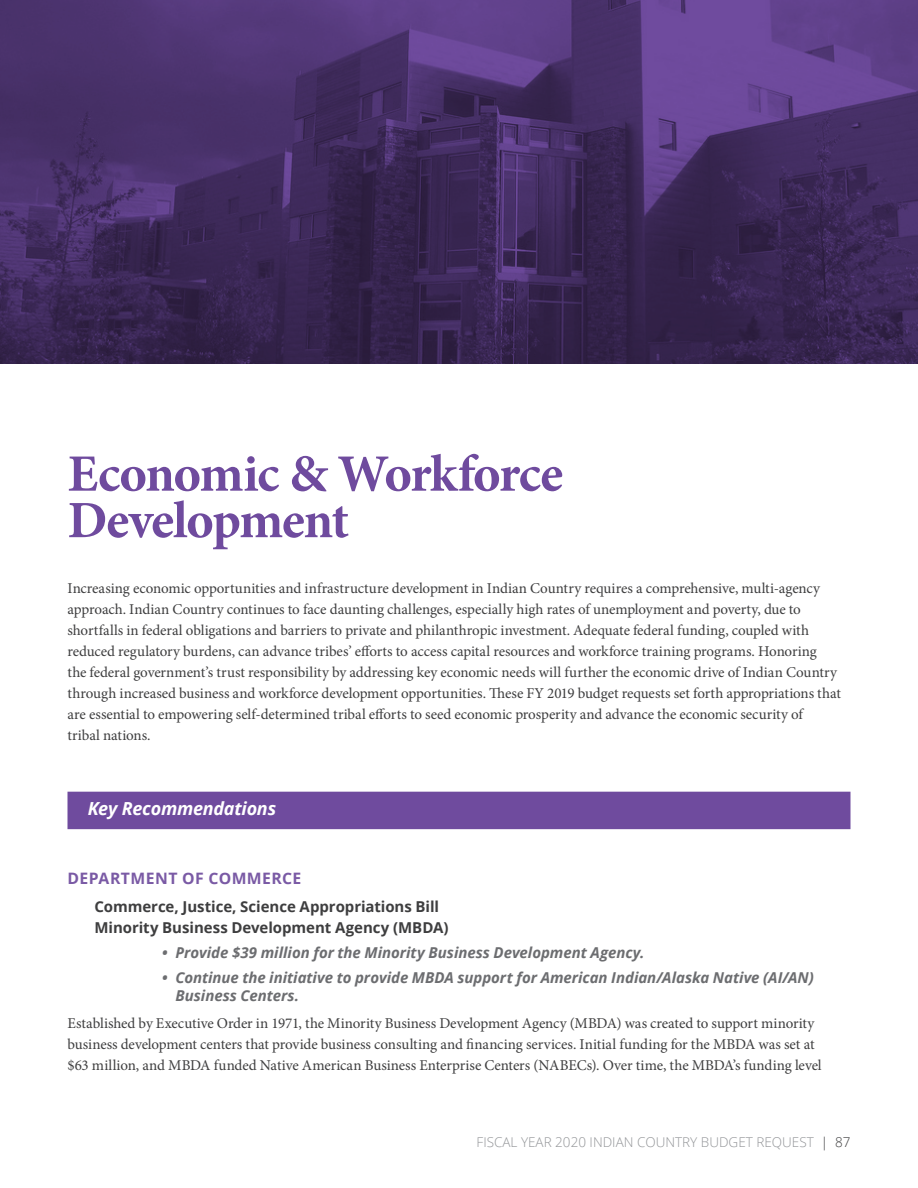
<style>
.page{position:relative;width:918px;height:1188px;background:#fff}
.page>*{position:absolute;margin:0;border:0;box-sizing:border-box;transform-origin:0 0}
.BODY_COPY{font:700 52.5px/46.5px "Minion Pro";letter-spacing:-.03em;color:#6f4b9e}
.Key_Recs{font:italic 700 18px "Open Sans";letter-spacing:-.015em;color:#fff}
.BODY_COPY-2{font:700 15.75px "Open Sans";letter-spacing:.025em;color:#7a5aa5}
.BODY_COPY-3{font:15px/21px "Minion Pro";letter-spacing:-.005em;color:#3e3e3f}
.Bullet_Point{font:italic 700 15px/18px "Open Sans";letter-spacing:-.005em;color:#6c6d70}
.Sub-Subhead{font:700 15px/21px "Open Sans";letter-spacing:-.005em;color:#3e3e3f}
.t1{font:300 13.5px "Open Sans";color:#939598}
.s1{color:#3e3e3f}
</style>
<div class="page">
<div style="left:68px;top:792px;width:782px;height:37px;background:#6f4b9e"></div>
<img style="left:0;top:0;width:918px;height:364px">
<p class="BODY_COPY" style="left:68px;top:450px;width:497px">Economic &amp; Workforce<br>Development</p>
<p class="BODY_COPY-3" style="left:68px;top:577px;width:775px">Increasing economic opportunities and infrastructure development in Indian Country requires a comprehensive, multi-agency approach. Indian Country continues to face daunting challenges, especially high rates of unemployment and poverty, due to shortfalls in federal obligations and barriers to private and philanthropic investment. Adequate federal funding, coupled with reduced regulatory burdens, can advance tribes’ efforts to access capital resources and workforce training programs. Honoring<br>the federal government’s trust responsibility by addressing key economic needs will further the economic drive of Indian Country through increased business and workforce development opportunities. These FY 2019 budget requests set forth appropriations that are essential to empowering self-determined tribal efforts to seed economic prosperity and advance the economic security of<br>tribal nations.</p>
<p class="Key_Recs" style="left:88px;top:796px;width:190px">Key Recommendations</p>
<p class="BODY_COPY-2" style="left:68px;top:868px;width:235px">DEPARTMENT OF COMMERCE</p>
<p class="Sub-Subhead" style="left:94px;top:896px;width:356px">Commerce, Justice, Science Appropriations Bill<br>Minority Business Development Agency (MBDA)</p>
<p class="Bullet_Point" style="left:162px;top:943px;width:484px">• Provide $39 million for the Minority Business Development Agency.</p>
<p class="Bullet_Point" style="left:176px;top:968px;width:640px;text-indent:-14px">• Continue the initiative to provide MBDA support for American Indian/Alaska Native (AI/AN)<br>Business Centers.</p>
<p class="BODY_COPY-3" style="left:68px;top:1013px;width:756px">Established by Executive Order in 1971, the Minority Business Development Agency (MBDA) was created to support minority business development centers that provide business consulting and financing services. Initial funding for the MBDA was set at $63 million, and MBDA funded Native American Business Enterprise Centers (NABECs). Over time, the MBDA’s funding level</p>
<p class="t1" style="left:477px;top:1133px;width:375px">FISCAL YEAR 2020 INDIAN COUNTRY BUDGET REQUEST <span class="s1">| 87</span></p>
</div>
